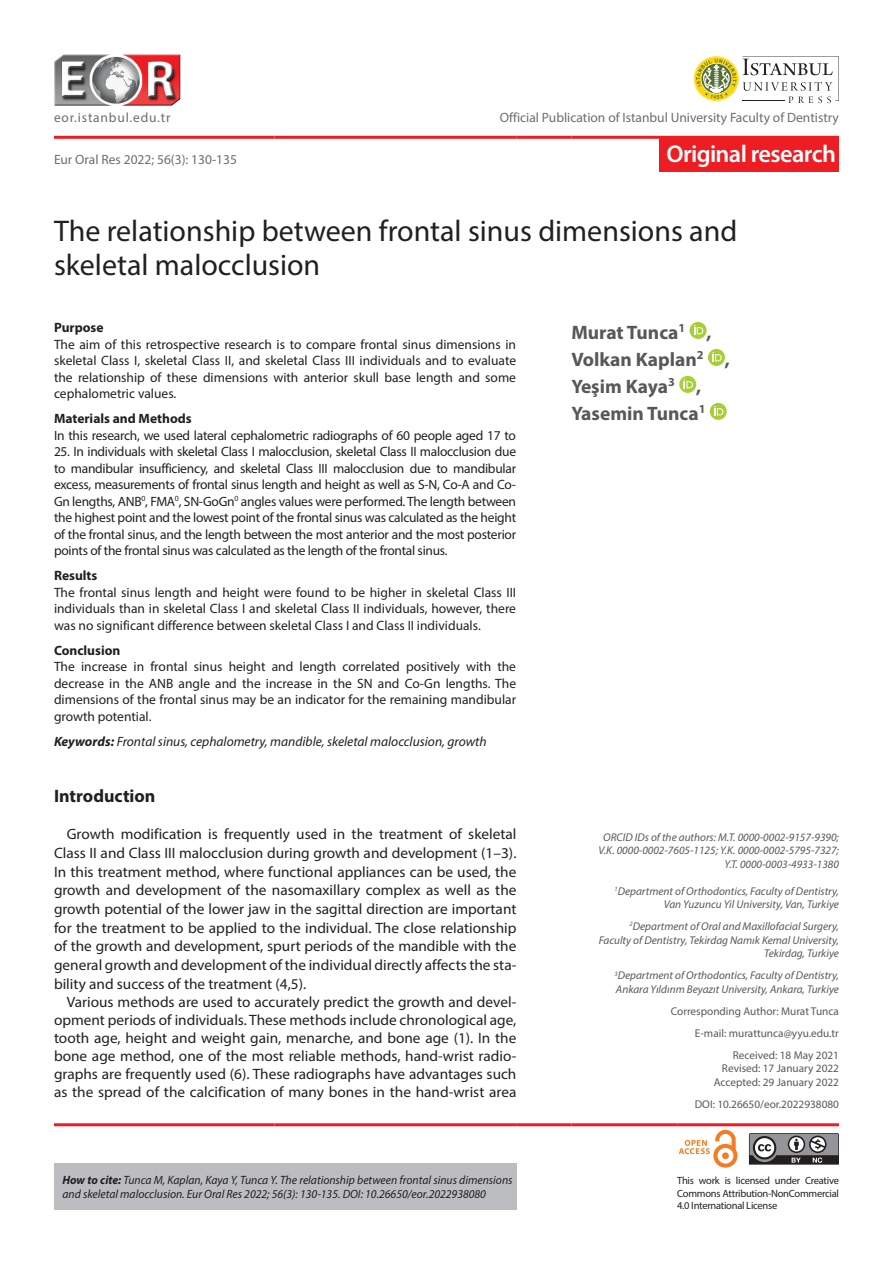
<style>
.page{position:relative;width:893px;height:1263px;background:#fff}
.page>*{position:absolute;margin:0;border:0;box-sizing:border-box;transform-origin:0 0}
.t1{font:30px/34.5px "Myriad Pro";color:#231f20}
.t2{font:600 24.3px "Myriad Pro";letter-spacing:-.025em;color:#fff}
.t3{font:700 19.5px/27px "Myriad Pro";color:#57585a}
.t4{font:700 18px "Myriad Pro";color:#231f20}
.t5{font:15px/18.6px "Myriad Pro";color:#231f20;text-align:justify}
.t6{font:13.5px/16.5px "Myriad Pro";letter-spacing:-.005em;color:#231f20;text-align:justify}
.t7{font:13.5px "Myriad Pro";color:#6c6d70}
.t8{font:italic 13.5px "Myriad Pro";color:#231f20}
.t9{font:700 13.5px "Myriad Pro";color:#231f20}
.t10{font:13.5px "Myriad Pro";letter-spacing:.06em;color:#6c6d70}
.t11{font:italic 12px/14.4px "Myriad Pro";color:#231f20}
.t12{font:italic 11.25px/13.5px "Myriad Pro";color:#57585a;text-align:right}
.t13{font:11.25px/22px "Myriad Pro";color:#57585a;text-align:right}
.t14{font:10.5px/12.6px "Myriad Pro";letter-spacing:-.025em;color:#231f20;text-align:justify}
.s1{font-weight:700}
</style>
<div class="page">
<div style="left:659px;top:137px;width:180px;height:34px;background:#ee1d23"></div>
<div style="left:54px;top:1163px;width:463px;height:46px;background:#bcbdc0"></div>
<hr style="left:54px;top:136px;width:220px;height:3px;background:#ee1d23">
<hr style="left:274px;top:136px;width:243px;height:3px;background:#ee1d23">
<hr style="left:517px;top:136px;width:54px;height:3px;background:#ee1d23">
<hr style="left:571px;top:136px;width:88px;height:3px;background:#ee1d23">
<hr style="left:659px;top:136px;width:18px;height:3px;background:#ee1d23">
<hr style="left:677px;top:136px;width:162px;height:3px;background:#ee1d23">
<hr style="left:571px;top:1123px;width:88px;height:3px;background:#ee1d23">
<hr style="left:659px;top:1123px;width:18px;height:3px;background:#ee1d23">
<hr style="left:677px;top:1123px;width:162px;height:3px;background:#ee1d23">
<hr style="left:54px;top:1123px;width:220px;height:3px;background:#ee1d23">
<hr style="left:274px;top:1123px;width:243px;height:3px;background:#ee1d23">
<hr style="left:517px;top:1123px;width:54px;height:3px;background:#ee1d23">
<img style="left:54px;top:54px;width:127px;height:51px">
<svg style="left:694px;top:56px;width:145px;height:47px"></svg>
<svg style="left:689px;top:322px;width:17px;height:17px"></svg>
<svg style="left:694px;top:325px;width:9px;height:9px"></svg>
<div style="left:708px;top:349px;width:17px;height:17px;background:#a6ce39;border-radius:50%"></div>
<svg style="left:712px;top:352px;width:10px;height:9px"></svg>
<svg style="left:679px;top:376px;width:17px;height:17px"></svg>
<svg style="left:684px;top:379px;width:9px;height:9px"></svg>
<svg style="left:710px;top:403px;width:17px;height:17px"></svg>
<svg style="left:714px;top:406px;width:9px;height:9px"></svg>
<svg style="left:749px;top:1133px;width:90px;height:31px;background:#797879"></svg>
<svg style="left:679px;top:1130px;width:58px;height:38px"></svg>
<p class="t10" style="left:54px;top:110px;width:118px">eor.istanbul.edu.tr</p>
<p class="t7" style="left:500px;top:110px;width:341px">Official Publication of Istanbul University Faculty of Dentistry</p>
<p class="t7" style="left:54px;top:152px;width:184px">Eur Oral Res 2022; 56(3): 130-135</p>
<h2 class="t2" style="left:666px;top:138px;width:171px">Original research</h2>
<h1 class="t1" style="left:54px;top:213px;width:685px">The relationship between frontal sinus dimensions and skeletal malocclusion</h1>
<p class="t9" style="left:54px;top:319px;width:51px">Purpose</p>
<p class="t6" style="left:54px;top:335px;width:464px">The aim of this retrospective research is to compare frontal sinus dimensions in skeletal Class I, skeletal Class II, and skeletal Class III individuals and to evaluate the relationship of these dimensions with anterior skull base length and some cephalometric values.</p>
<p class="t9" style="left:54px;top:410px;width:139px">Materials and Methods</p>
<p class="t6" style="left:54px;top:426px;width:463px">In this research, we used lateral cephalometric radiographs of 60 people aged 17 to</p>
<p class="t6" style="left:54px;top:443px;width:464px">25. In individuals with skeletal Class I malocclusion, skeletal Class II malocclusion due to mandibular insufficiency, and skeletal Class III malocclusion due to mandibular excess, measurements of frontal sinus length and height as well as S-N, Co-A and Co-Gn lengths, ANB<sup>0</sup>, FMA<sup>0</sup>, SN-GoGn<sup>0</sup> angles values were performed. The length between the highest point and the lowest point of the frontal sinus was calculated as the height of the frontal sinus, and the length between the most anterior and the most posterior points of the frontal sinus was calculated as the length of the frontal sinus.</p>
<p class="t9" style="left:54px;top:567px;width:45px">Results</p>
<p class="t6" style="left:54px;top:583px;width:464px">The frontal sinus length and height were found to be higher in skeletal Class III individuals than in skeletal Class I and skeletal Class II individuals, however, there was no significant difference between skeletal Class I and Class II individuals.</p>
<p class="t9" style="left:54px;top:641px;width:68px">Conclusion</p>
<p class="t6" style="left:54px;top:658px;width:464px">The increase in frontal sinus height and length correlated positively with the decrease in the ANB angle and the increase in the SN and Co-Gn lengths. The dimensions of the frontal sinus may be an indicator for the remaining mandibular growth potential.</p>
<p class="t8" style="left:54px;top:733px;width:434px"><span class="s1">Keywords:</span> Frontal sinus, cephalometry, mandible, skeletal malocclusion, growth</p>
<h3 class="t4" style="left:54px;top:784px;width:103px">Introduction</h3>
<p class="t5" style="left:54px;top:825px;width:464px;text-indent:13px">Growth modification is frequently used in the treatment of skeletal Class II and Class III malocclusion during growth and development (1–3).<br>In this treatment method, where functional appliances can be used, the growth and development of the nasomaxillary complex as well as the growth potential of the lower jaw in the sagittal direction are important for the treatment to be applied to the individual. The close relationship of the growth and development, spurt periods of the mandible with the general growth and development of the individual directly affects the sta&shy;bility and success of the treatment (4,5).</p>
<p class="t5" style="left:54px;top:992px;width:464px;line-height:18px;text-indent:13px">Various methods are used to accurately predict the growth and devel&shy;opment periods of individuals. These methods include chronological age, tooth age, height and weight gain, menarche, and bone age (1). In the bone age method, one of the most reliable methods, hand-wrist radio&shy;graphs are frequently used (6). These radiographs have advantages such as the spread of the calcification of many bones in the hand-wrist area</p>
<h3 class="t3" style="left:571px;top:318px;width:160px">Murat Tunca<sup>1</sup> ,<br>Volkan Kaplan<sup>2</sup> ,<br>Yeşim Kaya<sup>3</sup> ,<br>Yasemin Tunca<sup>1</sup></h3>
<p class="t12" style="left:598px;top:830px;width:242px">ORCID IDs of the authors: M.T. 0000-0002-9157-9390;<br>V.K. 0000-0002-7605-1125; Y.K. 0000-0002-5795-7327;<br>Y.T. 0000-0003-4933-1380</p>
<p class="t12" style="left:614px;top:884px;width:226px"><sup>1</sup>Department of Orthodontics, Faculty of Dentistry,<br>Van Yuzuncu Yil University, Van, Turkiye</p>
<p class="t12" style="left:599px;top:919px;width:242px"><sup>2</sup>Department of Oral and Maxillofacial Surgery,<br>Faculty of Dentistry, Tekirdag Namık Kemal University,<br>Tekirdag, Turkiye</p>
<p class="t12" style="left:614px;top:968px;width:226px;text-align:left"><sup>3</sup>Department of Orthodontics, Faculty of Dentistry,<br>Ankara Yıldırım Beyazıt University, Ankara, Turkiye</p>
<p class="t13" style="left:671px;top:1000px;width:170px">Corresponding Author: Murat Tunca<br>E-mail: murattunca@yyu.edu.tr<br>Received: 18 May 2021</p>
<p class="t13" style="left:714px;top:1061px;width:127px;line-height:13.5px">Revised: 17 January 2022<br>Accepted: 29 January 2022</p>
<p class="t13" style="left:695px;top:1093px;width:146px">DOI: 10.26650/eor.2022938080</p>
<p class="t11" style="left:63px;top:1172px;width:452px"><span class="s1">How to cite:</span> Tunca M, Kaplan, Kaya Y, Tunca Y. The relationship between frontal sinus dimensions and skeletal malocclusion. Eur Oral Res 2022; 56(3): 130-135. DOI: 10.26650/eor.2022938080</p>
<p class="t14" style="left:677px;top:1174px;width:163px">This work is licensed under Creative Commons Attribution-NonCommercial 4.0 International License</p>
</div>
